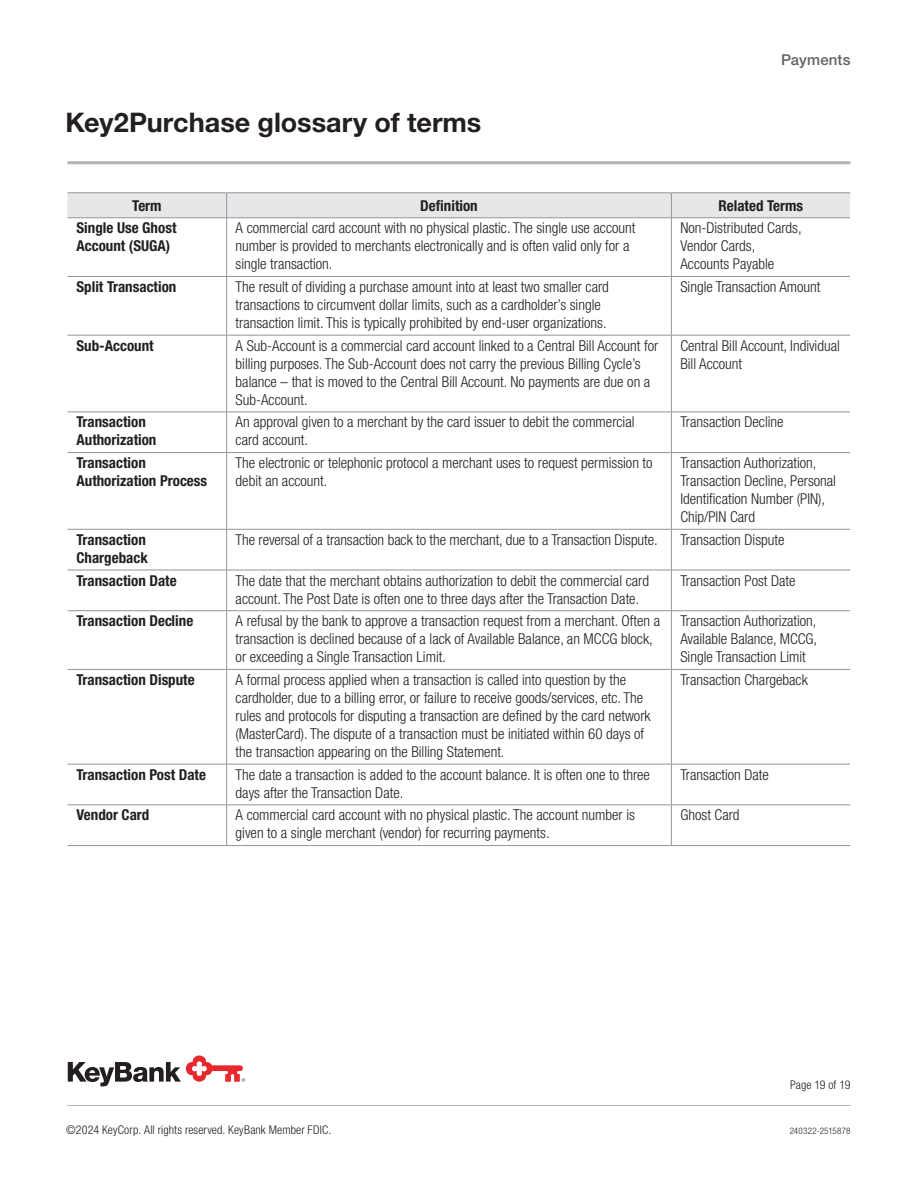
<style>
.page{position:relative;width:918px;height:1188px;background:#fff}
.page>*{position:absolute;margin:0;border:0;box-sizing:border-box;transform-origin:0 0}
._2a_2nd_page_Headline_Title_-_18_20_Bold{font:700 27px "Helvetica Neue LT Std";color:#231f20}
.t1{font:300 condensed 15px/18px "Helvetica Neue LT Std";color:#231f20}
.t2{font:700 condensed 15px/18px "Helvetica Neue LT Std";color:#231f20}
._1a__2nd_Page_Line_of_Business_-_10_12_Bo{font:500 15px "Helvetica Neue LT Std";letter-spacing:.005em;color:#636366}
._9__Disclosure_-_8_9_Light_Cond{font:300 condensed 12px "Helvetica Neue LT Std";letter-spacing:.01em;color:#231f20}
._9__Disclosure_-_8_9_Light_Cond-2{font:300 condensed 9px "Helvetica Neue LT Std";letter-spacing:.02em;color:#231f20}
</style>
<div class="page">
<hr style="left:68px;top:1105px;width:782px;height:1px;background:#b2b3b7">
<svg style="left:68px;top:1055px;width:177px;height:31px"></svg>
<hr style="left:68px;top:161px;width:782px;height:3px;background:#b2b3b7">
<div style="left:68px;top:193px;width:782px;height:24px;background:#e6e7e9"></div>
<hr style="left:68px;top:217px;width:159px;height:1px;background:#939598">
<hr style="left:227px;top:217px;width:444px;height:1px;background:#939598">
<hr style="left:671px;top:217px;width:179px;height:1px;background:#939598">
<hr style="left:226px;top:218px;width:1px;height:58px;background:#939598">
<hr style="left:671px;top:218px;width:1px;height:58px;background:#939598">
<hr style="left:68px;top:276px;width:159px;height:1px;background:#939598">
<hr style="left:227px;top:276px;width:444px;height:1px;background:#939598">
<hr style="left:226px;top:277px;width:1px;height:58px;background:#939598">
<hr style="left:671px;top:276px;width:179px;height:1px;background:#939598">
<hr style="left:671px;top:277px;width:1px;height:58px;background:#939598">
<hr style="left:68px;top:335px;width:159px;height:1px;background:#939598">
<hr style="left:227px;top:335px;width:444px;height:1px;background:#939598">
<hr style="left:226px;top:335px;width:1px;height:77px;background:#939598">
<hr style="left:671px;top:335px;width:179px;height:1px;background:#939598">
<hr style="left:671px;top:335px;width:1px;height:77px;background:#939598">
<hr style="left:68px;top:412px;width:159px;height:1px;background:#939598">
<hr style="left:227px;top:412px;width:444px;height:1px;background:#939598">
<hr style="left:226px;top:412px;width:1px;height:40px;background:#939598">
<hr style="left:671px;top:412px;width:179px;height:1px;background:#939598">
<hr style="left:671px;top:412px;width:1px;height:40px;background:#939598">
<hr style="left:68px;top:452px;width:159px;height:1px;background:#939598">
<hr style="left:227px;top:452px;width:444px;height:1px;background:#939598">
<hr style="left:226px;top:453px;width:1px;height:76px;background:#939598">
<hr style="left:671px;top:452px;width:179px;height:1px;background:#939598">
<hr style="left:671px;top:453px;width:1px;height:76px;background:#939598">
<hr style="left:68px;top:529px;width:159px;height:1px;background:#939598">
<hr style="left:227px;top:529px;width:444px;height:1px;background:#939598">
<hr style="left:226px;top:529px;width:1px;height:41px;background:#939598">
<hr style="left:671px;top:529px;width:179px;height:1px;background:#939598">
<hr style="left:671px;top:529px;width:1px;height:41px;background:#939598">
<hr style="left:68px;top:570px;width:159px;height:1px;background:#939598">
<hr style="left:227px;top:570px;width:444px;height:1px;background:#939598">
<hr style="left:226px;top:570px;width:1px;height:41px;background:#939598">
<hr style="left:671px;top:570px;width:179px;height:1px;background:#939598">
<hr style="left:671px;top:570px;width:1px;height:41px;background:#939598">
<hr style="left:68px;top:610px;width:159px;height:1px;background:#939598">
<hr style="left:227px;top:610px;width:444px;height:1px;background:#939598">
<hr style="left:226px;top:611px;width:1px;height:58px;background:#939598">
<hr style="left:671px;top:610px;width:179px;height:1px;background:#939598">
<hr style="left:671px;top:611px;width:1px;height:58px;background:#939598">
<hr style="left:68px;top:669px;width:159px;height:1px;background:#939598">
<hr style="left:227px;top:669px;width:444px;height:1px;background:#939598">
<hr style="left:226px;top:670px;width:1px;height:94px;background:#939598">
<hr style="left:671px;top:669px;width:179px;height:1px;background:#939598">
<hr style="left:671px;top:670px;width:1px;height:94px;background:#939598">
<hr style="left:68px;top:764px;width:159px;height:1px;background:#939598">
<hr style="left:227px;top:764px;width:444px;height:1px;background:#939598">
<hr style="left:226px;top:764px;width:1px;height:41px;background:#939598">
<hr style="left:671px;top:764px;width:179px;height:1px;background:#939598">
<hr style="left:671px;top:764px;width:1px;height:41px;background:#939598">
<hr style="left:68px;top:805px;width:159px;height:1px;background:#939598">
<hr style="left:227px;top:805px;width:444px;height:1px;background:#939598">
<hr style="left:226px;top:805px;width:1px;height:40px;background:#939598">
<hr style="left:671px;top:805px;width:179px;height:1px;background:#939598">
<hr style="left:671px;top:805px;width:1px;height:40px;background:#939598">
<hr style="left:68px;top:845px;width:159px;height:1px;background:#939598">
<hr style="left:227px;top:845px;width:444px;height:1px;background:#939598">
<hr style="left:671px;top:845px;width:179px;height:1px;background:#939598">
<p class="_2a_2nd_page_Headline_Title_-_18_20_Bold" style="left:66px;top:106px;width:417px">Key2Purchase glossary of terms</p>
<p class="_1a__2nd_Page_Line_of_Business_-_10_12_Bo" style="left:781px;top:50px;width:71px">Payments</p>
<p class="t2" style="left:132px;top:196px;width:31px">Term</p>
<p class="t2" style="left:420px;top:196px;width:59px">Definition</p>
<p class="t2" style="left:719px;top:196px;width:86px">Related Terms</p>
<p class="t2" style="left:76px;top:219px;width:101px">Single Use Ghost<br>Account (SUGA)</p>
<p class="t1" style="left:236px;top:219px;width:401px">A commercial card account with no physical plastic. The single use account number is provided to merchants electronically and is often valid only for a single transaction.</p>
<p class="t1" style="left:680px;top:219px;width:123px">Non-Distributed Cards,<br>Vendor Cards,<br>Accounts Payable</p>
<p class="t2" style="left:76px;top:278px;width:101px">Split Transaction</p>
<p class="t1" style="left:236px;top:278px;width:375px">The result of dividing a purchase amount into at least two smaller card transactions to circumvent dollar limits, such as a cardholder’s single transaction limit. This is typically prohibited by end-user organizations.</p>
<p class="t1" style="left:680px;top:278px;width:142px">Single Transaction Amount</p>
<p class="t2" style="left:76px;top:336px;width:79px">Sub-Account</p>
<p class="t1" style="left:236px;top:336px;width:424px">A Sub-Account is a commercial card account linked to a Central Bill Account for billing purposes. The Sub-Account does not carry the previous Billing Cycle’s balance – that is moved to the Central Bill Account. No payments are due on a Sub-Account.</p>
<p class="t1" style="left:680px;top:336px;width:161px">Central Bill Account, Individual<br>Bill Account</p>
<p class="t2" style="left:76px;top:413px;width:81px">Transaction<br>Authorization</p>
<p class="t1" style="left:236px;top:413px;width:400px">An approval given to a merchant by the card issuer to debit the commercial card account.</p>
<p class="t1" style="left:680px;top:413px;width:105px">Transaction Decline</p>
<p class="t2" style="left:76px;top:454px;width:132px">Transaction<br>Authorization Process</p>
<p class="t1" style="left:236px;top:454px;width:418px">The electronic or telephonic protocol a merchant uses to request permission to debit an account.</p>
<p class="t1" style="left:680px;top:454px;width:157px">Transaction Authorization,<br>Transaction Decline, Personal<br>Identification Number (PIN),<br>Chip/PIN Card</p>
<p class="t2" style="left:76px;top:530px;width:73px">Transaction<br>Chargeback</p>
<p class="t1" style="left:236px;top:530px;width:424px">The reversal of a transaction back to the merchant, due to a Transaction Dispute.</p>
<p class="t1" style="left:680px;top:530px;width:106px">Transaction Dispute</p>
<p class="t2" style="left:76px;top:571px;width:102px">Transaction Date</p>
<p class="t1" style="left:236px;top:571px;width:415px">The date that the merchant obtains authorization to debit the commercial card account. The Post Date is often one to three days after the Transaction Date.</p>
<p class="t1" style="left:680px;top:571px;width:117px">Transaction Post Date</p>
<p class="t2" style="left:76px;top:612px;width:118px">Transaction Decline</p>
<p class="t1" style="left:236px;top:612px;width:426px">A refusal by the bank to approve a transaction request from a merchant. Often a transaction is declined because of a lack of Available Balance, an MCCG block, or exceeding a Single Transaction Limit.</p>
<p class="t1" style="left:680px;top:612px;width:138px;text-align:justify">Transaction Authorization, Available Balance, MCCG, Single Transaction Limit</p>
<p class="t2" style="left:76px;top:670px;width:120px">Transaction Dispute</p>
<p class="t1" style="left:236px;top:671px;width:416px">A formal process applied when a transaction is called into question by the cardholder, due to a billing error, or failure to receive goods/services, etc. The rules and protocols for disputing a transaction are defined by the card network (MasterCard). The dispute of a transaction must be initiated within 60 days of the transaction appearing on the Billing Statement.</p>
<p class="t1" style="left:680px;top:671px;width:129px">Transaction Chargeback</p>
<p class="t2" style="left:76px;top:765px;width:131px">Transaction Post Date</p>
<p class="t1" style="left:236px;top:765px;width:416px">The date a transaction is added to the account balance. It is often one to three days after the Transaction Date.</p>
<p class="t1" style="left:680px;top:765px;width:90px">Transaction Date</p>
<p class="t2" style="left:76px;top:806px;width:74px">Vendor Card</p>
<p class="t1" style="left:236px;top:806px;width:401px">A commercial card account with no physical plastic. The account number is given to a single merchant (vendor) for recurring payments.</p>
<p class="t1" style="left:680px;top:806px;width:61px">Ghost Card</p>
<p class="_9__Disclosure_-_8_9_Light_Cond" style="left:790px;top:1077px;width:62px">Page 19 of 19</p>
<p class="_9__Disclosure_-_8_9_Light_Cond" style="left:66px;top:1123px;width:267px">©2024 KeyCorp. All rights reserved. KeyBank Member FDIC.</p>
<p class="_9__Disclosure_-_8_9_Light_Cond-2" style="left:790px;top:1126px;width:62px">240322-2515878</p>
</div>
